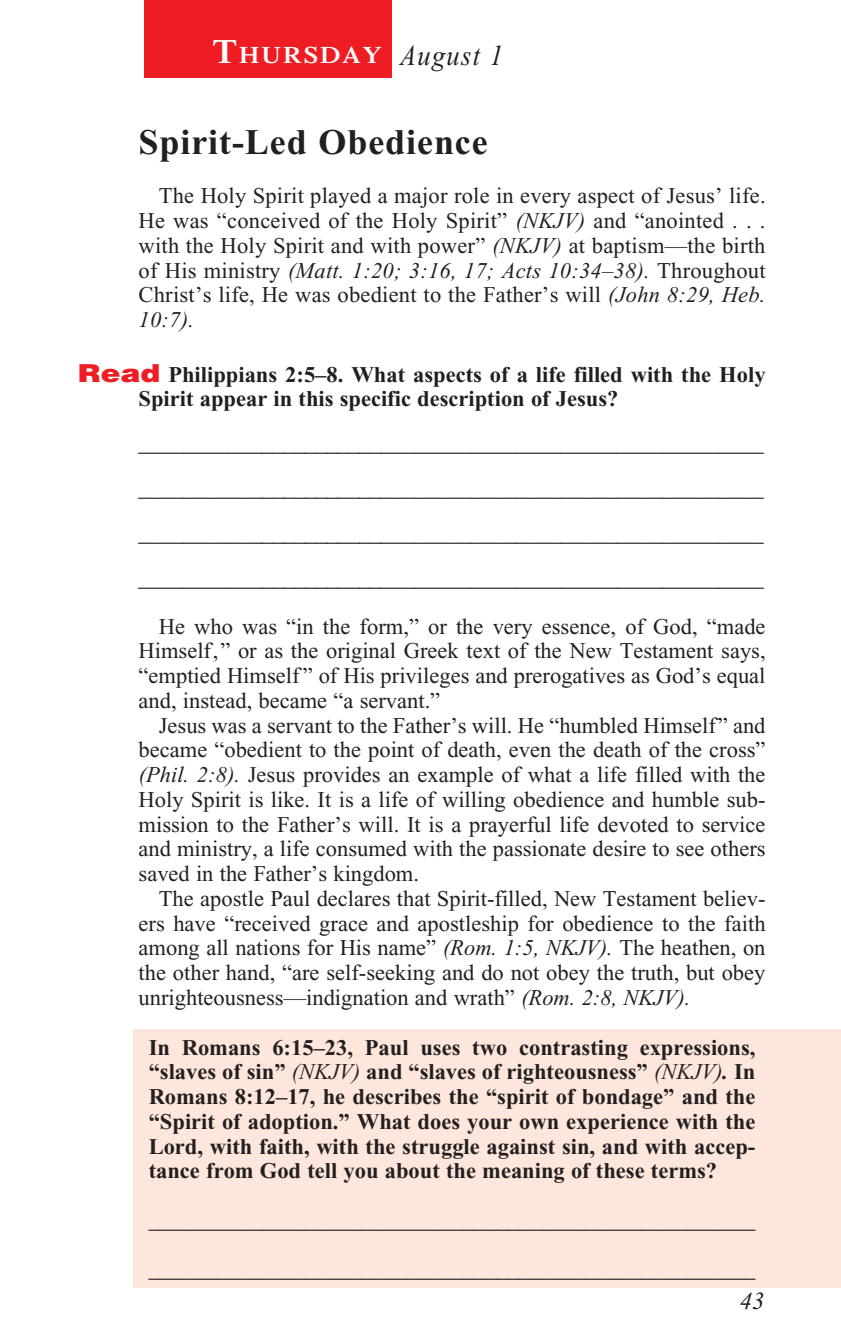
<style>
.page{position:relative;width:841px;height:1337px;background:#fff}
.page>*{position:absolute;margin:0;border:0;box-sizing:border-box;transform-origin:0 0}
._01-Daily_head{font:700 36px "Times New Roman";letter-spacing:.025em;color:#231f20}
._00-Month-Day{font:italic 29.25px "Times New Roman";letter-spacing:.05em;color:#231f20;scale:.9 1}
.t1{font:italic 24.75px "Times New Roman";color:#231f20}
.t2{font:600 23.62px "Times";letter-spacing:.07em;color:#fff;scale:1.1 1}
._4-Body_Copy{font:22.5px/24.8px "Times New Roman";color:#231f20;text-align:justify}
.x-screened_box-text{font:700 22.5px/24.8px "Times New Roman";color:#231f20;text-align:justify}
._6-question{font:700 22.5px/24.8px "Times New Roman";color:#231f20}
.s1{font-size:33.75px}
.s2{font-style:italic}
.s3{font-family:"Helvetica";font-weight:900;font-size:24.75px;color:#ee1d23}
.s4{font-weight:400;font-style:italic}
</style>
<div class="page">
<div style="left:134px;top:1029px;width:706px;height:258px;background:#fde7dc"></div>
<div style="left:144px;top:0;width:248px;height:78px;background:#ee1d23"></div>
<p class="t2" style="left:212px;top:41px;width:155px"><span class="s1">T</span>HURSDAY</p>
<p class="_00-Month-Day" style="left:400px;top:40px;width:116px">August 1</p>
<p class="_01-Daily_head" style="left:138px;top:122px;width:351px">Spirit-Led Obedience</p>
<p class="_4-Body_Copy" style="left:138px;top:183px;width:628px;text-indent:20px">The Holy Spirit played a major role in every aspect of Jesus’ life.<br>He was “conceived of the Holy Spirit” <span class="s2">(NKJV)</span> and “anointed . . . with the Holy Spirit and with power” <span class="s2">(NKJV)</span> at baptism—the birth of His ministry <span class="s2">(Matt. 1:20; 3:16, 17; Acts 10:34–38).</span> Throughout Christ’s life, He was obedient to the Father’s will <span class="s2">(John 8:29, Heb.<br>10:7).</span></p>
<p class="_6-question" style="left:138px;top:362px;width:628px;text-indent:-61px"><span class="s3">Read</span> Philippians 2:5–8. What aspects of a life filled with the Holy<br>Spirit appear in this specific description of Jesus?</p>
<p class="_4-Body_Copy" style="left:138px;top:431px;width:626px">________________________________________________________</p>
<p class="_4-Body_Copy" style="left:138px;top:476px;width:626px">________________________________________________________</p>
<p class="_4-Body_Copy" style="left:138px;top:521px;width:626px">________________________________________________________</p>
<p class="_4-Body_Copy" style="left:138px;top:566px;width:626px">________________________________________________________</p>
<p class="_4-Body_Copy" style="left:138px;top:614px;width:628px;text-indent:20px">He who was “in the form,” or the very essence, of God, “made Himself,” or as the original Greek text of the New Testament says, “emptied Himself ” of His privileges and prerogatives as God’s equal and, instead, became “a servant.”</p>
<p class="_4-Body_Copy" style="left:138px;top:713px;width:628px;text-indent:20px">Jesus was a servant to the Father’s will. He “humbled Himself” and became “obedient to the point of death, even the death of the cross” <span class="s2">(Phil. 2:8).</span> Jesus provides an example of what a life filled with the Holy Spirit is like. It is a life of willing obedience and humble sub&shy;mission to the Father’s will. It is a prayerful life devoted to service and ministry, a life consumed with the passionate desire to see others saved in the Father’s kingdom.</p>
<p class="_4-Body_Copy" style="left:138px;top:886px;width:628px;text-indent:20px">The apostle Paul declares that Spirit-filled, New Testament believ&shy;ers have “received grace and apostleship for obedience to the faith among all nations for His name” <span class="s2">(Rom. 1:5, NKJV).</span> The heathen, on the other hand, “are self-seeking and do not obey the truth, but obey unrighteousness—indignation and wrath” <span class="s2">(Rom. 2:8, NKJV).</span></p>
<p class="x-screened_box-text" style="left:149px;top:1034px;width:608px">In Romans 6:15–23, Paul uses two contrasting expressions, “slaves of sin” <span class="s4">(NKJV)</span> and “slaves of righteousness” <span class="s4">(NKJV)</span><span class="s2">.</span> In Romans 8:12–17, he describes the “spirit of bondage” and the “Spirit of adoption.” What does your own experience with the Lord, with faith, with the struggle against sin, and with accep&shy;tance from God tell you about the meaning of these terms?</p>
<p class="x-screened_box-text" style="left:149px;top:1208px;width:608px">______________________________________________________</p>
<p class="x-screened_box-text" style="left:149px;top:1257px;width:608px">______________________________________________________</p>
<p class="t1" style="left:739px;top:1287px;width:26px">43</p>
</div>
